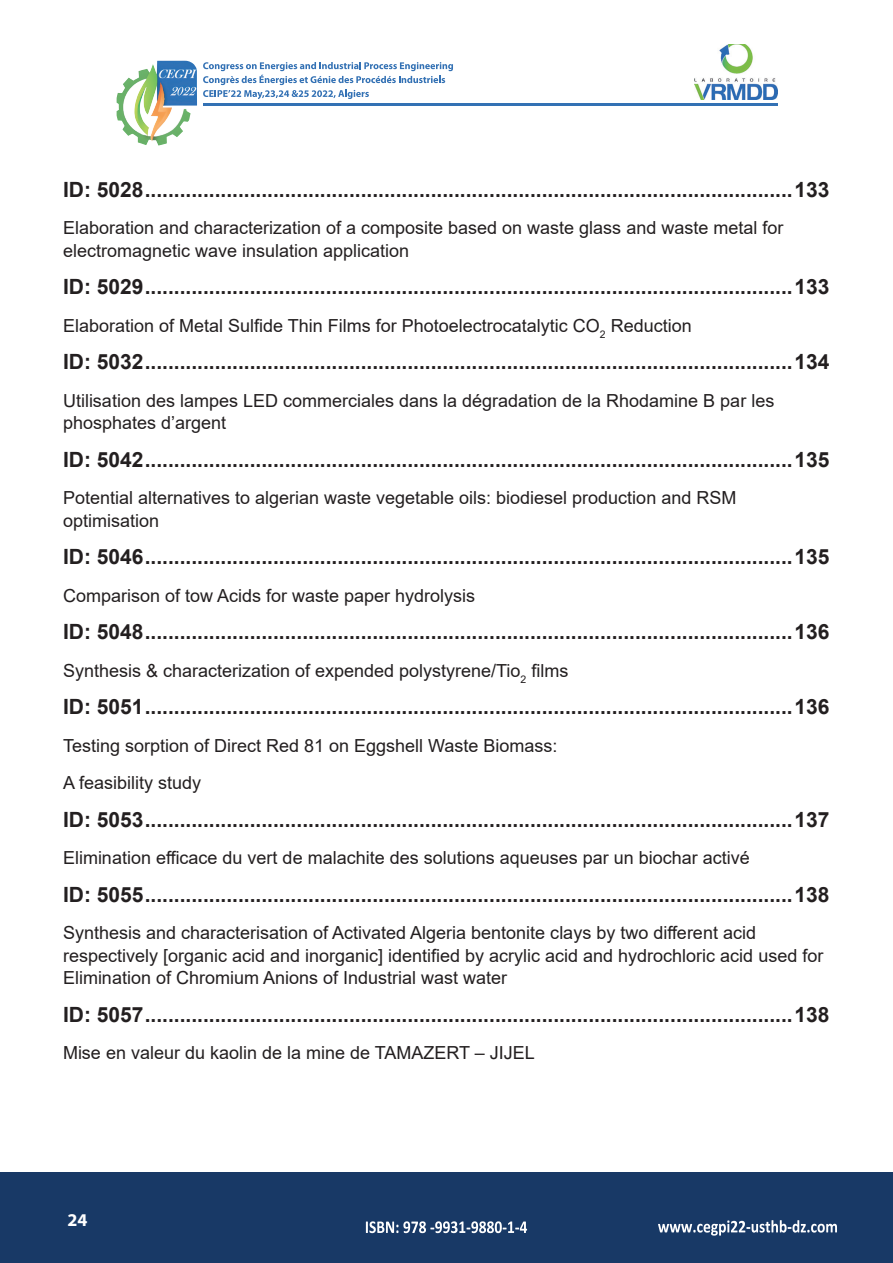
<style>
.page{position:relative;width:893px;height:1263px;background:#fff}
.page>*{position:absolute;margin:0;border:0;box-sizing:border-box;transform-origin:0 0}
.t1{font:700 21px "Arial";color:#231f20}
.t2{font:18px/22.5px "Arial";color:#231f20}
.t3{font:700 18px "Myriad Pro";color:#fff}
</style>
<div class="page">
<div style="left:0;top:1172px;width:893px;height:91px;background:#183966"></div>
<svg style="left:366px;top:1221px;width:161px;height:12px"></svg>
<svg style="left:658px;top:1220px;width:179px;height:15px"></svg>
<svg style="left:203px;top:62px;width:250px;height:37px"></svg>
<img style="left:117px;top:61px;width:65px;height:84px">
<hr style="left:203px;top:103px;width:574px;height:2px;background:#3371b4">
<img style="left:695px;top:44px;width:82px;height:55px">
<p class="t1" style="left:63px;top:175px;width:768px">ID: 5028...............................................................................................................133</p>
<p class="t2" style="left:63px;top:217px;width:722px">Elaboration and characterization of a composite based on waste glass and waste metal for electromagnetic wave insulation application</p>
<p class="t1" style="left:63px;top:272px;width:768px">ID: 5029...............................................................................................................133</p>
<p class="t2" style="left:63px;top:314px;width:630px">Elaboration of Metal Sulfide Thin Films for Photoelectrocatalytic CO<sub>2</sub> Reduction</p>
<p class="t1" style="left:63px;top:347px;width:768px">ID: 5032...............................................................................................................134</p>
<p class="t2" style="left:63px;top:389px;width:713px">Utilisation des lampes LED commerciales dans la dégradation de la Rhodamine B par les phosphates d’argent</p>
<p class="t1" style="left:63px;top:445px;width:768px">ID: 5042...............................................................................................................135</p>
<p class="t2" style="left:63px;top:487px;width:675px">Potential alternatives to algerian waste vegetable oils: biodiesel production and RSM optimisation</p>
<p class="t1" style="left:63px;top:542px;width:768px">ID: 5046...............................................................................................................135</p>
<p class="t2" style="left:63px;top:584px;width:414px">Comparison of tow Acids for waste paper hydrolysis</p>
<p class="t1" style="left:63px;top:617px;width:768px">ID: 5048...............................................................................................................136</p>
<p class="t2" style="left:63px;top:659px;width:507px">Synthesis &amp; characterization of expended polystyrene/Tio<sub>2</sub> films</p>
<p class="t1" style="left:63px;top:692px;width:768px">ID: 5051...............................................................................................................136</p>
<p class="t2" style="left:63px;top:734px;width:496px">Testing sorption of Direct Red 81 on Eggshell Waste Biomass:</p>
<p class="t2" style="left:63px;top:772px;width:140px">A feasibility study</p>
<p class="t1" style="left:63px;top:805px;width:768px">ID: 5053...............................................................................................................137</p>
<p class="t2" style="left:63px;top:847px;width:688px">Elimination efficace du vert de malachite des solutions aqueuses par un biochar activé</p>
<p class="t1" style="left:63px;top:880px;width:768px">ID: 5055...............................................................................................................138</p>
<p class="t2" style="left:63px;top:922px;width:762px">Synthesis and characterisation of Activated Algeria bentonite clays by two different acid respectively [organic acid and inorganic] identified by acrylic acid and hydrochloric acid used for<br>Elimination of Chromium Anions of Industrial wast water</p>
<p class="t1" style="left:63px;top:1000px;width:768px">ID: 5057...............................................................................................................138</p>
<p class="t2" style="left:63px;top:1042px;width:473px">Mise en valeur du kaolin de la mine de TAMAZERT – JIJEL</p>
<p class="t3" style="left:68px;top:1208px;width:21px">24</p>
</div>
